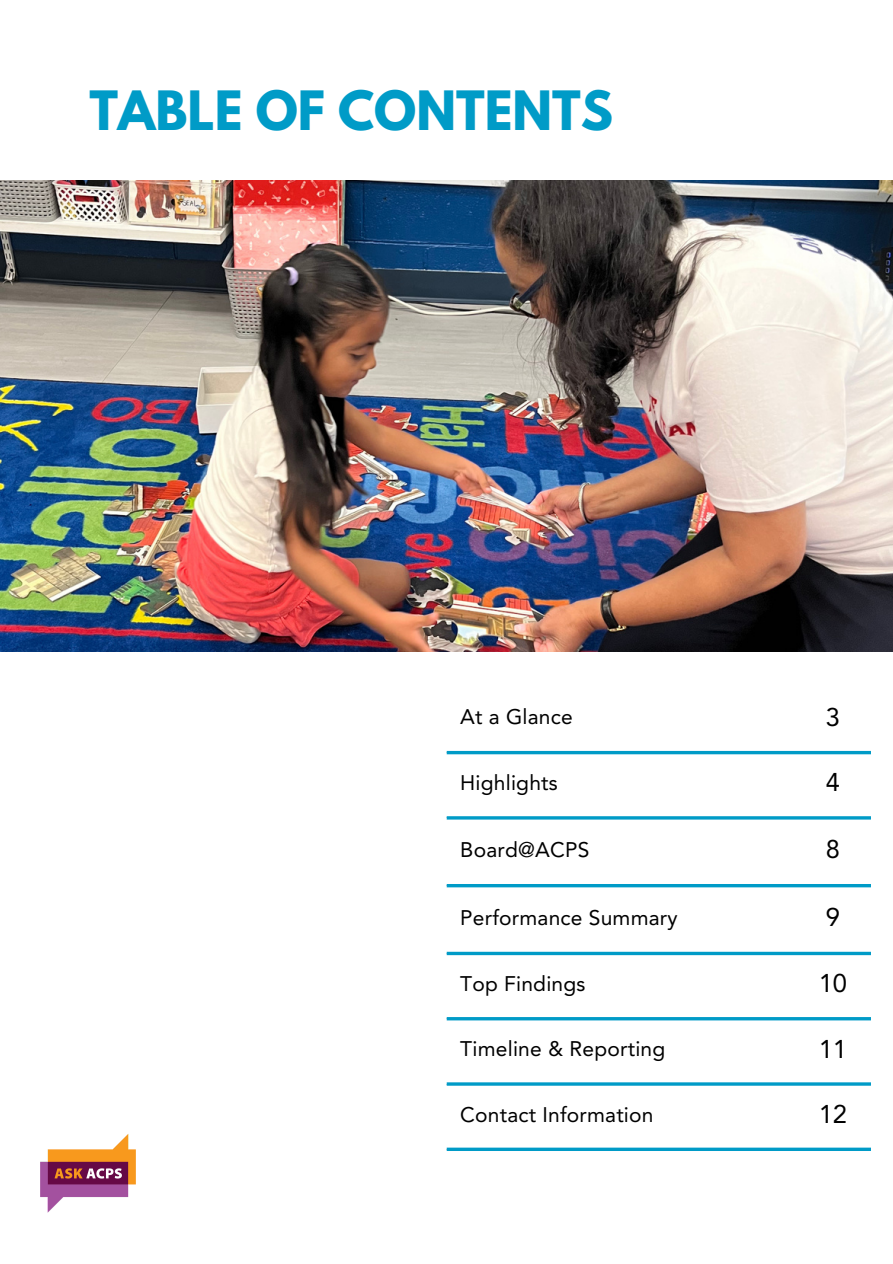
<style>
.page{position:relative;width:893px;height:1264px;background:#fff}
.page>*{position:absolute;margin:0;border:0;box-sizing:border-box;transform-origin:0 0}
.t1{font:700 48px "League Spartan";color:#009bc7}
.t2{font:25.5px "Avenir LT Std";color:#000}
.t3{font:21px "Avenir LT Std";letter-spacing:.01em;color:#000}
</style>
<div class="page">
<img style="left:0;top:180px;width:892px;height:472px">
<hr style="left:446px;top:751px;width:424px;height:3px;background:#009bc7">
<hr style="left:446px;top:816px;width:424px;height:3px;background:#009bc7">
<hr style="left:446px;top:884px;width:424px;height:3px;background:#009bc7">
<svg style="left:446px;top:951px;width:424px;height:4px;background:#32aed1"></svg>
<hr style="left:446px;top:1017px;width:424px;height:3px;background:#009bc7">
<hr style="left:446px;top:1082px;width:424px;height:3px;background:#009bc7">
<hr style="left:446px;top:1147px;width:424px;height:3px;background:#009bc7">
<img style="left:40px;top:1134px;width:96px;height:79px">
<p class="t1" style="left:89px;top:87px;width:525px">TABLE OF CONTENTS</p>
<h1 class="t3" style="left:460px;top:708px;width:114px">At a Glance</h1>
<p class="t2" style="left:825px;top:706px;width:16px">3</p>
<p class="t3" style="left:460px;top:774px;width:99px">Highlights</p>
<p class="t2" style="left:825px;top:772px;width:16px">4</p>
<p class="t3" style="left:460px;top:840px;width:131px">Board@ACPS</p>
<p class="t2" style="left:825px;top:838px;width:16px">8</p>
<p class="t3" style="left:460px;top:908px;width:219px">Performance Summary</p>
<p class="t2" style="left:825px;top:906px;width:16px">9</p>
<p class="t3" style="left:460px;top:975px;width:127px">Top Findings</p>
<p class="t2" style="left:818px;top:973px;width:30px">10</p>
<p class="t3" style="left:460px;top:1040px;width:206px">Timeline &amp; Reporting</p>
<p class="t2" style="left:818px;top:1038px;width:30px">11</p>
<p class="t3" style="left:460px;top:1105px;width:195px">Contact Information</p>
<p class="t2" style="left:818px;top:1103px;width:30px">12</p>
</div>
